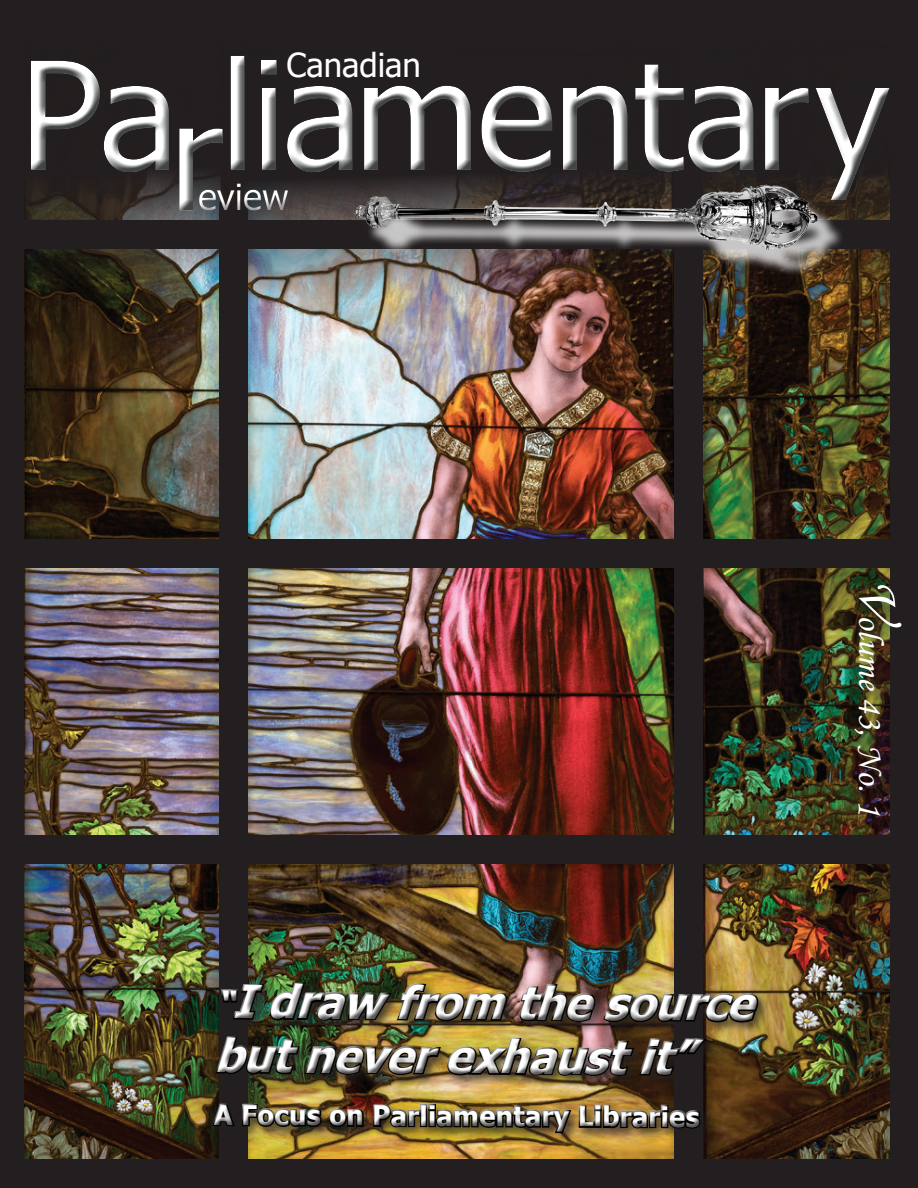
<style>
.page{position:relative;width:918px;height:1188px;background:#231f20}
.page>*{position:absolute;margin:0;border:0;box-sizing:border-box;transform-origin:0 0}
.t1{font:italic 700 45px/53.8px "Tahoma";color:#fff}
.Arial_12{font:36px "Monotype Corsiva";color:#fff}
.t2{font:36px "Tahoma";color:#fff}
.t3{font:33px "Tahoma";color:#fff}
.t4{font:700 27px "Tahoma";letter-spacing:.01em;color:#fff}
.s1{font-size:36px}
.s2{font-size:60.6px}
</style>
<div class="page">
<img style="left:248px;top:249px;width:642px;height:910px">
<img style="left:24px;top:249px;width:195px;height:910px">
<div style="left:1px;top:539px;width:917px;height:29px;background:#231f20"></div>
<div style="left:1px;top:835px;width:917px;height:28px;background:#231f20"></div>
<div style="left:857px;top:588px;width:61px;height:245px;background:#231f20;opacity:.75"></div>
<div style="left:674px;top:0;width:29px;height:1169px;background:#231f20"></div>
<div style="left:365px;top:196px;width:479px;height:81px;background:#fff;opacity:.75"></div>
<img style="left:347px;top:221px;width:483px;height:39px">
<div style="left:20px;top:49px;width:881px;height:172px;background:#fff;opacity:.75"></div>
<svg style="left:188px;top:172px;width:109px;height:41px"></svg>
<div style="left:192px;top:176px;width:107px;height:45px;background:#231f20;opacity:.75"></div>
<div style="left:210px;top:980px;width:561px;height:166px;background:#231f20;opacity:.75"></div>
<img style="left:205px;top:975px;width:558px;height:164px">
<img style="left:207px;top:978px;width:559px;height:163px">
<p class="t3" style="left:287px;top:43px;width:136px">Canadian</p>
<p class="t2" style="left:198px;top:172px;width:92px">eview</p>
<p class="t1" style="left:214px;top:978px;width:561px"><span class="s1">“</span>Idraw from thesource butneverexhaustit”</p>
<p class="t4" style="left:214px;top:1097px;width:487px">A Focus on Parliamentary Libraries</p>
<p class="Arial_12" style="left:892px;top:579px;width:238px;rotate:90deg"><span class="s2">V</span> olume 43, No. 1</p>
</div>
